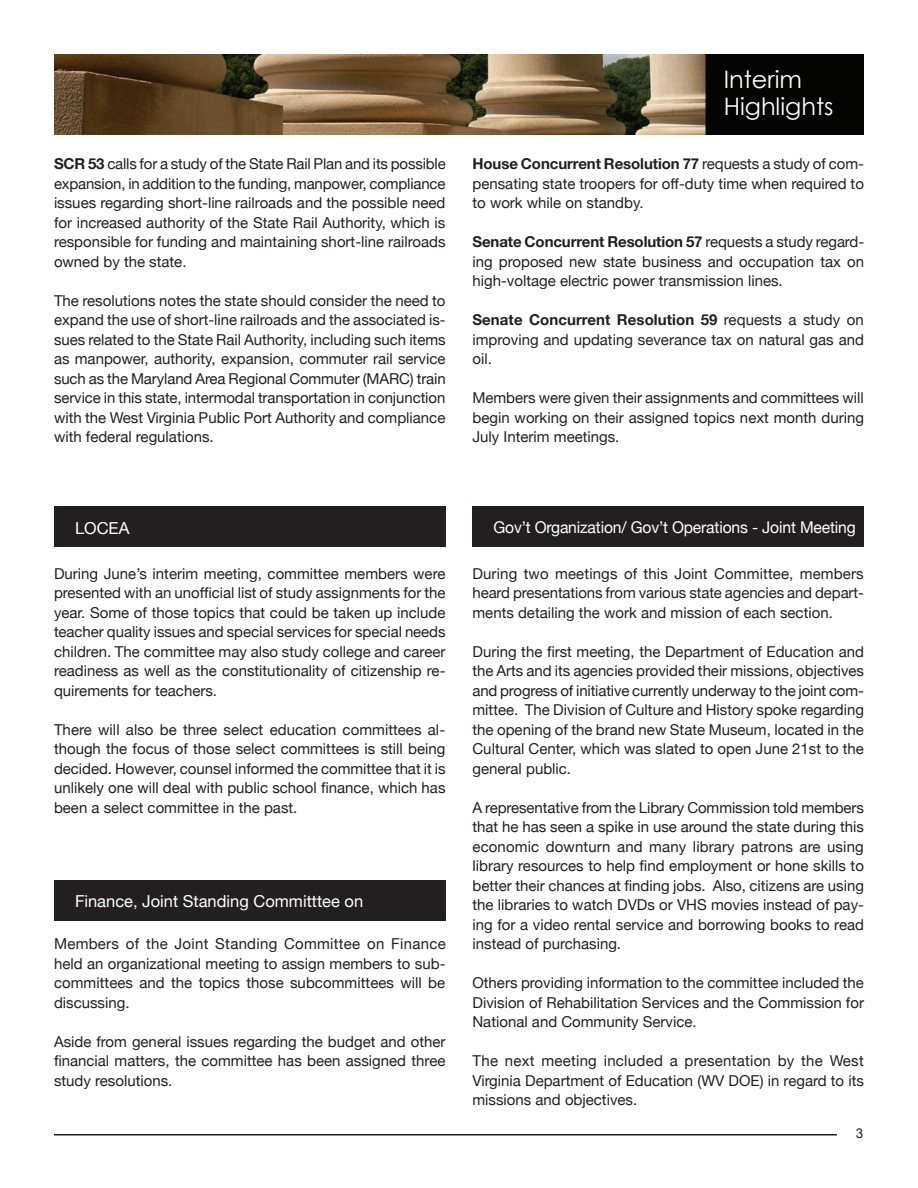
<style>
.page{position:relative;width:918px;height:1188px;background:#fff}
.page>*{position:absolute;margin:0;border:0;box-sizing:border-box;transform-origin:0 0}
.t1{font:24px/27px "Century Gothic";color:#fff}
.t2{font:16.5px "Helvetica Neue";color:#fff}
.t3{font:16.2px "Helvetica Neue";letter-spacing:-.01em;color:#fff}
.t4{font:15px/19.5px "Helvetica Neue";color:#231f20;text-align:justify}
.t5{font:13.5px "Arial";color:#231f20}
.s1{font-weight:700}
</style>
<div class="page">
<hr style="left:54px;top:1134px;width:783px;height:2px;background:#231f20">
<img style="left:54px;top:54px;width:810px;height:81px">
<div style="left:54px;top:507px;width:392px;height:40px;background:#231f20"></div>
<div style="left:54px;top:880px;width:392px;height:41px;background:#231f20"></div>
<div style="left:472px;top:507px;width:392px;height:40px;background:#231f20"></div>
<p class="t4" style="left:54px;top:154px;width:393px"><span class="s1">SCR 53</span> calls for a study of the State Rail Plan and its possible expansion, in addition to the funding, manpower, compliance issues regarding short-line railroads and the possible need for increased authority of the State Rail Authority, which is responsible for funding and maintaining short-line railroads owned by the state.</p>
<p class="t4" style="left:54px;top:290px;width:393px">The resolutions notes the state should consider the need to expand the use of short-line railroads and the associated is&shy;sues related to the State Rail Authority, including such items as manpower, authority, expansion, commuter rail service such as the Maryland Area Regional Commuter (MARC) train service in this state, intermodal transportation in conjunction with the West Virginia Public Port Authority and compliance with federal regulations.</p>
<h1 class="t1" style="left:724px;top:65px;width:111px">Interim<br>Highlights</h1>
<p class="t4" style="left:472px;top:154px;width:393px"><span class="s1">House Concurrent Resolution 77</span> requests a study of com&shy;pensating state troopers for off-duty time when required to to work while on standby.</p>
<p class="t4" style="left:472px;top:232px;width:393px"><span class="s1">Senate Concurrent Resolution 57</span> requests a study regard&shy;ing proposed new state business and occupation tax on high-voltage electric power transmission lines.</p>
<p class="t4" style="left:472px;top:310px;width:393px"><span class="s1">Senate Concurrent Resolution 59</span> requests a study on improving and updating severance tax on natural gas and oil.</p>
<p class="t4" style="left:472px;top:388px;width:393px">Members were given their assignments and committees will begin working on their assigned topics next month during July Interim meetings.</p>
<p class="t2" style="left:75px;top:518px;width:56px">LOCEA</p>
<p class="t4" style="left:54px;top:563px;width:393px">During June’s interim meeting, committee members were presented with an unofficial list of study assignments for the year. Some of those topics that could be taken up include teacher quality issues and special services for special needs children. The committee may also study college and career readiness as well as the constitutionality of citizenship re&shy;quirements for teachers.</p>
<p class="t4" style="left:54px;top:719px;width:393px">There will also be three select education committees al&shy;though the focus of those select committees is still being decided. However, counsel informed the committee that it is unlikely one will deal with public school finance, which has been a select committee in the past.</p>
<p class="t2" style="left:75px;top:891px;width:290px">Finance, Joint Standing Committtee on</p>
<p class="t4" style="left:54px;top:934px;width:393px">Members of the Joint Standing Committee on Finance held an organizational meeting to assign members to sub&shy;committees and the topics those subcommittees will be discussing.</p>
<p class="t4" style="left:54px;top:1031px;width:393px">Aside from general issues regarding the budget and other financial matters, the committee has been assigned three study resolutions.</p>
<p class="t3" style="left:494px;top:518px;width:364px">Gov’t Organization/ Gov’t Operations - Joint Meeting</p>
<p class="t4" style="left:472px;top:563px;width:393px">During two meetings of this Joint Committee, members heard presentations from various state agencies and depart&shy;ments detailing the work and mission of each section.</p>
<p class="t4" style="left:472px;top:641px;width:393px">During the first meeting, the Department of Education and the Arts and its agencies provided their missions, objectives and progress of initiative currently underway to the joint com&shy;mittee. The Division of Culture and History spoke regarding the opening of the brand new State Museum, located in the Cultural Center, which was slated to open June 21st to the general public.</p>
<p class="t4" style="left:472px;top:797px;width:393px">A representative from the Library Commission told members that he has seen a spike in use around the state during this economic downturn and many library patrons are using library resources to help find employment or hone skills to better their chances at finding jobs. Also, citizens are using the libraries to watch DVDs or VHS movies instead of pay&shy;ing for a video rental service and borrowing books to read instead of purchasing.</p>
<p class="t4" style="left:472px;top:973px;width:393px">Others providing information to the committee included the Division of Rehabilitation Services and the Commission for National and Community Service.</p>
<p class="t4" style="left:472px;top:1051px;width:393px">The next meeting included a presentation by the West Virginia Department of Education (WV DOE) in regard to its missions and objectives.</p>
<p class="t5" style="left:856px;top:1124px;width:9px">3</p>
</div>
